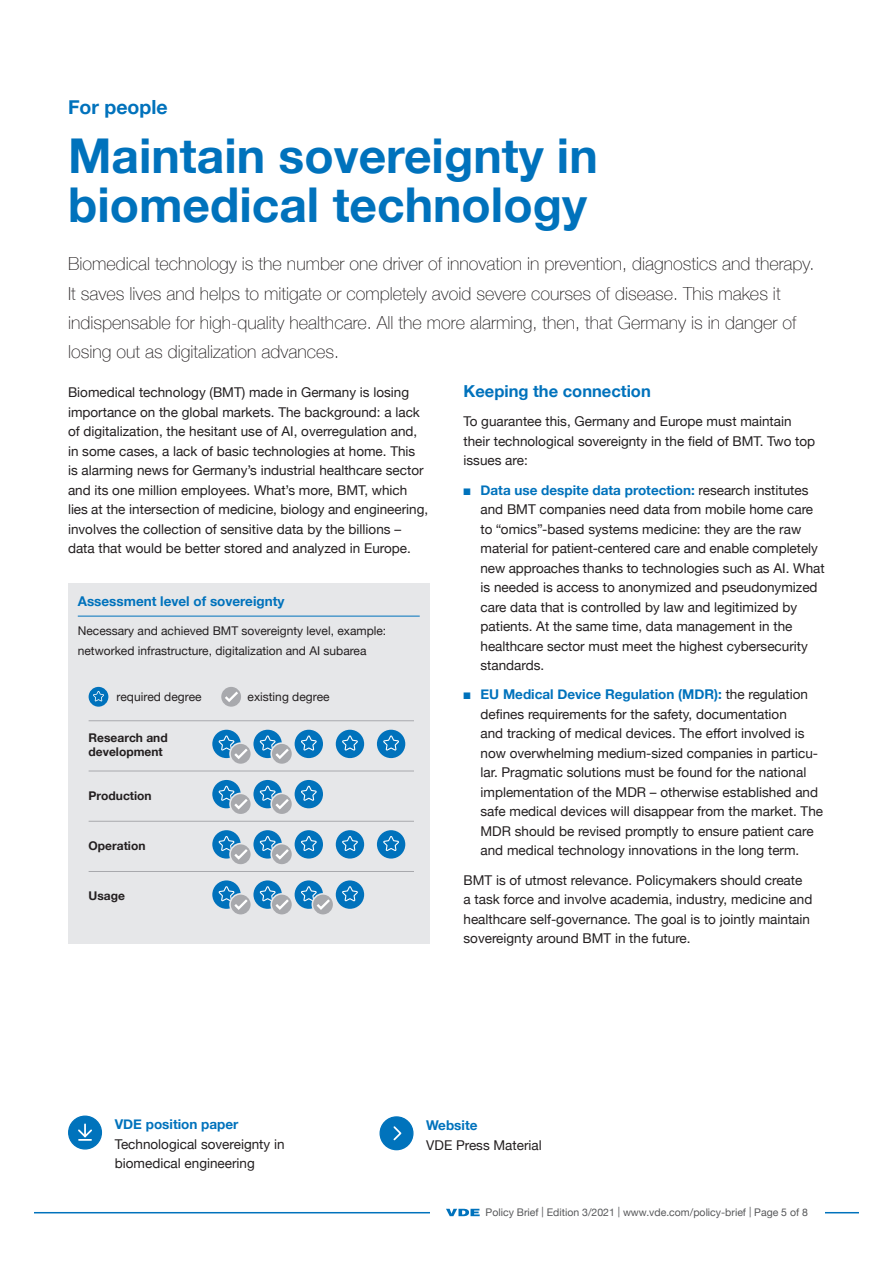
<style>
.page{position:relative;width:893px;height:1263px;background:#fff}
.page>*{position:absolute;margin:0;border:0;box-sizing:border-box;transform-origin:0 0}
.t1{font:700 48px/48.8px "Helvetica Neue";color:#0072bc}
.t2{font:700 19.5px "Helvetica Neue";color:#0072bc}
.t3{font:100 18px/29.2px "Helvetica Neue";color:#231f20}
.t4{font:700 16.5px "Helvetica Neue";color:#0072bc}
.t5{font:13.5px/19.5px "Helvetica Neue";color:#231f20}
.t6{font:700 13.5px "Helvetica Neue";color:#0072bc}
.t7{font:12px/19.5px "Helvetica Neue";color:#231f20}
.t8{font:700 12px/13.5px "Helvetica Neue";color:#231f20}
.t9{font:10.5px "Helvetica Neue";color:#57585a}
.s1{color:#0072bc}
.s2{font-weight:700;color:#0072bc}
</style>
<div class="page">
<hr style="left:34px;top:1212px;width:825px;height:1px;background:#0072bc">
<div style="left:431px;top:1197px;width:394px;height:19px;background:#fff"></div>
<svg style="left:446px;top:1209px;width:34px;height:7px"></svg>
<div style="left:68px;top:583px;width:361px;height:361px;background:#e6e7e9"></div>
<hr style="left:78px;top:616px;width:342px;height:1px;background:#0072bc">
<svg style="left:68px;top:1115px;width:34px;height:34px"></svg>
<hr style="left:89px;top:720px;width:324px;height:1px;background:#a8a9ad">
<div style="left:212px;top:730px;width:29px;height:28px;background:#0072bc;border-radius:50%"></div>
<div style="left:89px;top:687px;width:19px;height:20px;background:#0072bc;border-radius:50%"></div>
<svg style="left:93px;top:691px;width:11px;height:10px"></svg>
<div style="left:253px;top:730px;width:29px;height:28px;background:#0072bc;border-radius:50%"></div>
<div style="left:220px;top:685px;width:23px;height:23px;border:3px solid #e6e7e9;border-radius:50%"></div>
<div style="left:221px;top:687px;width:20px;height:20px;background:#a8a9ad;border-radius:50%"></div>
<svg style="left:222px;top:689px;width:19px;height:15px"></svg>
<div style="left:229px;top:742px;width:23px;height:23px;border:3px solid #e6e7e9;border-radius:50%"></div>
<svg style="left:231px;top:744px;width:20px;height:20px"></svg>
<svg style="left:218px;top:735px;width:32px;height:26px"></svg>
<div style="left:270px;top:742px;width:23px;height:23px;border:3px solid #e6e7e9;border-radius:50%"></div>
<svg style="left:272px;top:744px;width:20px;height:20px"></svg>
<svg style="left:260px;top:735px;width:31px;height:26px"></svg>
<div style="left:295px;top:730px;width:28px;height:28px;background:#0072bc;border-radius:50%"></div>
<svg style="left:301px;top:735px;width:16px;height:16px"></svg>
<div style="left:336px;top:730px;width:28px;height:28px;background:#0072bc;border-radius:50%"></div>
<svg style="left:342px;top:735px;width:16px;height:16px"></svg>
<div style="left:377px;top:730px;width:28px;height:28px;background:#0072bc;border-radius:50%"></div>
<svg style="left:383px;top:735px;width:16px;height:16px"></svg>
<hr style="left:89px;top:771px;width:324px;height:1px;background:#a8a9ad">
<div style="left:212px;top:780px;width:29px;height:28px;background:#0072bc;border-radius:50%"></div>
<div style="left:253px;top:780px;width:29px;height:28px;background:#0072bc;border-radius:50%"></div>
<div style="left:295px;top:780px;width:28px;height:28px;background:#0072bc;border-radius:50%"></div>
<svg style="left:301px;top:785px;width:16px;height:16px"></svg>
<hr style="left:89px;top:821px;width:324px;height:1px;background:#a8a9ad">
<div style="left:212px;top:830px;width:29px;height:28px;background:#0072bc;border-radius:50%"></div>
<div style="left:253px;top:830px;width:29px;height:28px;background:#0072bc;border-radius:50%"></div>
<div style="left:295px;top:830px;width:28px;height:28px;background:#0072bc;border-radius:50%"></div>
<svg style="left:301px;top:836px;width:16px;height:15px"></svg>
<div style="left:336px;top:830px;width:28px;height:28px;background:#0072bc;border-radius:50%"></div>
<svg style="left:342px;top:836px;width:16px;height:15px"></svg>
<div style="left:377px;top:830px;width:28px;height:28px;background:#0072bc;border-radius:50%"></div>
<svg style="left:383px;top:836px;width:16px;height:15px"></svg>
<hr style="left:89px;top:871px;width:324px;height:1px;background:#a8a9ad">
<svg style="left:212px;top:880px;width:29px;height:29px"></svg>
<svg style="left:253px;top:880px;width:29px;height:29px"></svg>
<div style="left:295px;top:880px;width:28px;height:29px;background:#0072bc;border-radius:50%"></div>
<div style="left:336px;top:880px;width:28px;height:29px;background:#0072bc;border-radius:50%"></div>
<svg style="left:342px;top:886px;width:16px;height:15px"></svg>
<div style="left:229px;top:792px;width:23px;height:23px;border:3px solid #e6e7e9;border-radius:50%"></div>
<div style="left:231px;top:794px;width:20px;height:20px;background:#a8a9ad;border-radius:50%"></div>
<svg style="left:218px;top:785px;width:32px;height:26px"></svg>
<div style="left:270px;top:792px;width:23px;height:23px;border:3px solid #e6e7e9;border-radius:50%"></div>
<div style="left:272px;top:794px;width:20px;height:20px;background:#a8a9ad;border-radius:50%"></div>
<svg style="left:260px;top:785px;width:31px;height:26px"></svg>
<div style="left:229px;top:843px;width:23px;height:23px;border:3px solid #e6e7e9;border-radius:50%"></div>
<div style="left:231px;top:844px;width:20px;height:20px;background:#a8a9ad;border-radius:50%"></div>
<svg style="left:218px;top:836px;width:32px;height:25px"></svg>
<div style="left:270px;top:843px;width:23px;height:23px;border:3px solid #e6e7e9;border-radius:50%"></div>
<div style="left:272px;top:844px;width:20px;height:20px;background:#a8a9ad;border-radius:50%"></div>
<svg style="left:260px;top:836px;width:31px;height:25px"></svg>
<div style="left:229px;top:893px;width:23px;height:23px;border:3px solid #e6e7e9;border-radius:50%"></div>
<div style="left:231px;top:895px;width:20px;height:19px;background:#a8a9ad;border-radius:50%"></div>
<svg style="left:218px;top:886px;width:32px;height:26px"></svg>
<div style="left:270px;top:893px;width:23px;height:23px;border:3px solid #e6e7e9;border-radius:50%"></div>
<div style="left:272px;top:895px;width:20px;height:19px;background:#a8a9ad;border-radius:50%"></div>
<svg style="left:260px;top:886px;width:31px;height:26px"></svg>
<div style="left:312px;top:893px;width:22px;height:23px;border:3px solid #e6e7e9;border-radius:50%"></div>
<div style="left:313px;top:895px;width:20px;height:19px;background:#a8a9ad;border-radius:50%"></div>
<svg style="left:301px;top:886px;width:31px;height:26px"></svg>
<svg style="left:379px;top:1116px;width:35px;height:34px"></svg>
<h2 class="t2" style="left:68px;top:92px;width:101px">For people</h2>
<h1 class="t1" style="left:68px;top:133px;width:531px">Maintain sovereignty in biomedical technology</h1>
<p class="t3" style="left:68px;top:248px;width:748px">Biomedical technology is the number one driver of innovation in prevention, diagnostics and therapy.<br>It saves lives and helps to mitigate or completely avoid severe courses of disease. This makes it indispensable for high-quality healthcare. All the more alarming, then, that Germany is in danger of losing out as digitalization advances.</p>
<p class="t5" style="left:68px;top:383px;width:362px">Biomedical technology (BMT) made in Germany is losing importance on the global markets. The background: a lack of digitalization, the hesitant use of AI, overregulation and, in some cases, a lack of basic technologies at home. This is alarming news for Germany’s industrial healthcare sector and its one million employees. What’s more, BMT, which lies at the intersection of medicine, biology and engineering, involves the collection of sensitive data by the billions – data that would be better stored and analyzed in Europe.</p>
<p class="t4" style="left:463px;top:378px;width:189px">Keeping the connection</p>
<p class="t5" style="left:463px;top:413px;width:353px">To guarantee this, Germany and Europe must maintain their technological sovereignty in the field of BMT. Two top issues are:</p>
<p class="t5" style="left:480px;top:481px;width:346px;text-indent:-17px"><span class="s1">■</span> <span class="s2">Data use despite data protection:</span> research institutes and BMT companies need data from mobile home care to “omics”-based systems medicine: they are the raw material for patient-centered care and enable completely new approaches thanks to technologies such as AI. What is needed is access to anonymized and pseudonymized care data that is controlled by law and legitimized by patients. At the same time, data management in the healthcare sector must meet the highest cybersecurity standards.</p>
<p class="t5" style="left:480px;top:686px;width:344px;text-indent:-17px"><span class="s1">■</span> <span class="s2">EU Medical Device Regulation (MDR):</span> the regulation defines requirements for the safety, documentation<br>and tracking of medical devices. The effort involved is now overwhelming medium-sized companies in particu&shy;lar. Pragmatic solutions must be found for the national implementation of the MDR – otherwise established and safe medical devices will disappear from the market. The MDR should be revised promptly to ensure patient care and medical technology innovations in the long term.</p>
<p class="t5" style="left:463px;top:871px;width:350px">BMT is of utmost relevance. Policymakers should create a task force and involve academia, industry, medicine and healthcare self-governance. The goal is to jointly maintain sovereignty around BMT in the future.</p>
<p class="t6" style="left:78px;top:591px;width:208px">Assessment level of sovereignty</p>
<p class="t7" style="left:78px;top:622px;width:310px">Necessary and achieved BMT sovereignty level, example: networked infrastructure, digitalization and AI subarea</p>
<p class="t7" style="left:117px;top:688px;width:87px">required degree</p>
<p class="t7" style="left:248px;top:688px;width:83px">existing degree</p>
<p class="t8" style="left:89px;top:731px;width:81px">Research and development</p>
<p class="t8" style="left:89px;top:789px;width:65px">Production</p>
<p class="t8" style="left:89px;top:839px;width:58px">Operation</p>
<p class="t8" style="left:89px;top:889px;width:38px">Usage</p>
<p class="t6" style="left:115px;top:1114px;width:125px">VDE position paper</p>
<p class="t5" style="left:115px;top:1135px;width:171px">Technological sovereignty in biomedical engineering</p>
<p class="t6" style="left:426px;top:1115px;width:53px">Website</p>
<p class="t5" style="left:426px;top:1136px;width:117px">VDE Press Material</p>
<p class="t9" style="left:485px;top:1205px;width:324px">Policy Brief | Edition 3/2021 | www.vde.com/policy-brief | Page 5 of 8</p>
</div>
